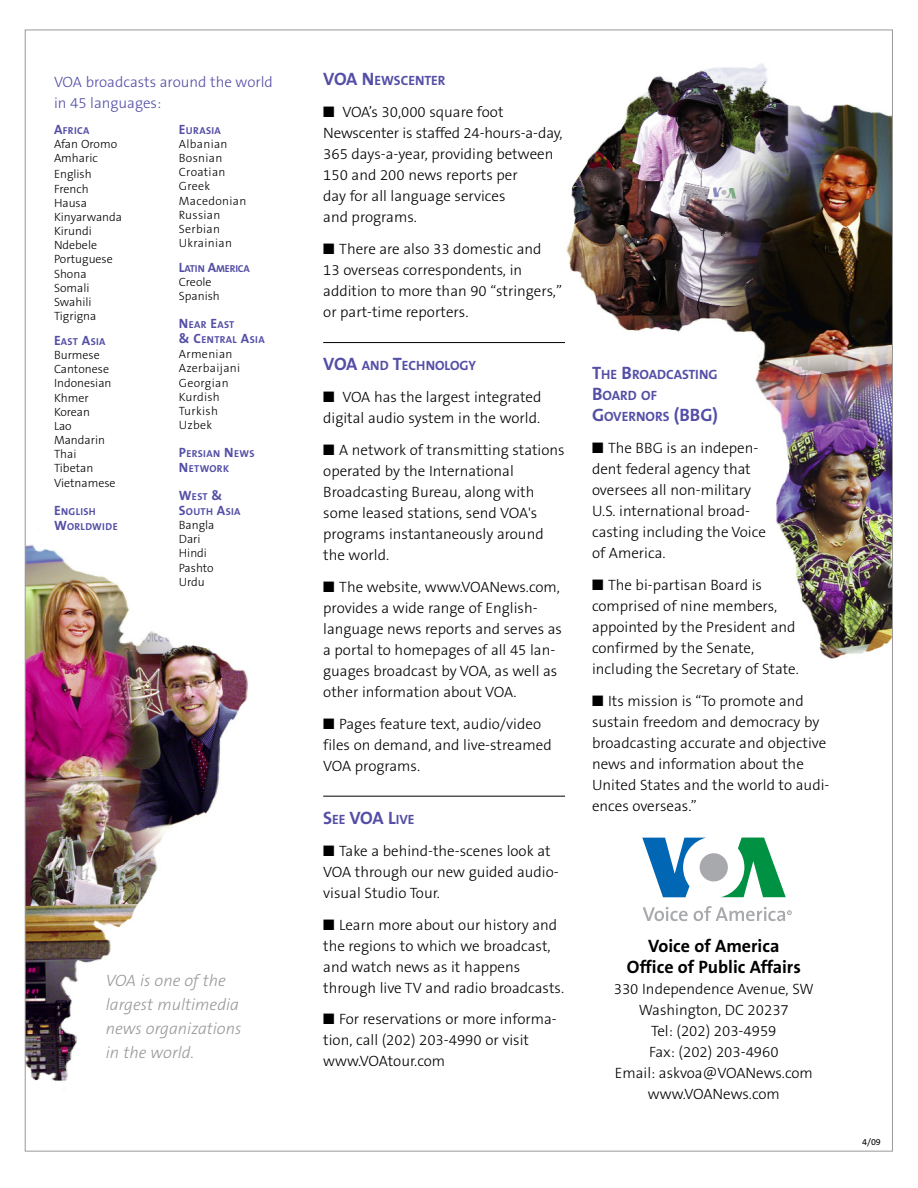
<style>
.page{position:relative;width:918px;height:1188px;background:#fff}
.page>*{position:absolute;margin:0;border:0;box-sizing:border-box;transform-origin:0 0}
.t1{font:700 18px/21px "The Sans B7";color:#000;text-align:center}
.t2{font:700 18px "The Sans B7";color:#544ea6}
.t3{font:italic 300 16.5px/24px "The Sans B3";color:#999}
.t4{font:300 15px/21px "The Sans B3";color:#000}
.t5{font:300 15px/21px "The Sans B3";color:#544ea6}
.t6{font:700 13.5px/21px "The Sans B7";color:#544ea6}
.t7{font:300 12px/14.1px "The Sans B3";color:#000}
.t8{font:300 12px/14.1px "The Sans B3";letter-spacing:.03em;color:#000}
.t9{font:700 10.2px/15px "The Sans B7";letter-spacing:.035em;color:#544ea6}
.t10{font:700 10.2px "The Sans B7";letter-spacing:-.015em;color:#544ea6}
.t11{font:9px "The Sans B5 Plain";color:#000}
.s1{font-size:13.5px}
.s2{font-size:18px}
</style>
<div class="page">
<img style="left:27px;top:544px;width:329px;height:537px">
<img style="left:482px;top:63px;width:409px;height:596px">
<hr style="left:323px;top:342px;width:242px;height:1px;background:#000">
<hr style="left:323px;top:796px;width:242px;height:1px;background:#000">
<svg style="left:721px;top:838px;width:65px;height:59px"></svg>
<svg style="left:642px;top:838px;width:64px;height:59px"></svg>
<div style="left:700px;top:853px;width:28px;height:28px;background:#a8a9ad;border-radius:50%"></div>
<svg style="left:643px;top:907px;width:45px;height:14px"></svg>
<svg style="left:694px;top:906px;width:97px;height:15px"></svg>
<p class="t5" style="left:54px;top:73px;width:220px">VOA broadcasts around the world in 45 languages:</p>
<p class="t9" style="left:54px;top:124px;width:37px"><span class="s1">A</span>FRICA</p>
<p class="t7" style="left:54px;top:138px;width:65px">Afan Oromo<br>Amharic</p>
<p class="t7" style="left:54px;top:169px;width:70px">English<br>French<br>Hausa<br>Kinyarwanda<br>Kirundi<br>Ndebele<br>Portuguese<br>Shona<br>Somali<br>Swahili<br>Tigrigna</p>
<p class="t9" style="left:54px;top:335px;width:53px"><span class="s1">E</span>AST <span class="s1">A</span>SIA</p>
<p class="t7" style="left:54px;top:349px;width:63px">Burmese<br>Cantonese<br>Indonesian<br>Khmer<br>Korean<br>Lao<br>Mandarin<br>Thai<br>Tibetan<br>Vietnamese</p>
<p class="t9" style="left:54px;top:505px;width:65px"><span class="s1">E</span>NGLISH<br><span class="s1">W</span>ORLDWIDE</p>
<p class="t9" style="left:179px;top:124px;width:44px"><span class="s1">E</span>URASIA</p>
<p class="t8" style="left:179px;top:138px;width:69px">Albanian<br>Bosnian<br>Croatian<br>Greek<br>Macedonian<br>Russian<br>Serbian<br>Ukrainian</p>
<p class="t10" style="left:179px;top:265px;width:72px"><span class="s1">L</span>ATIN <span class="s1">A</span>MERICA</p>
<p class="t7" style="left:179px;top:276px;width:43px">Creole<br>Spanish</p>
<p class="t9" style="left:179px;top:318px;width:87px"><span class="s1">N</span>EAR <span class="s1">E</span>AST<br><span class="s1">&amp; C</span>ENTRAL <span class="s1">A</span>SIA</p>
<p class="t8" style="left:179px;top:348px;width:63px">Armenian<br>Azerbaijani<br>Georgian<br>Kurdish<br>Turkish<br>Uzbek</p>
<p class="t9" style="left:179px;top:447px;width:77px"><span class="s1">P</span>ERSIAN <span class="s1">N</span>EWS<br><span class="s1">N</span>ETWORK</p>
<p class="t9" style="left:179px;top:490px;width:63px"><span class="s1">W</span>EST <span class="s1">&amp;<br>S</span>OUTH <span class="s1">A</span>SIA</p>
<p class="t7" style="left:179px;top:519px;width:37px">Bangla<br>Dari<br>Hindi<br>Pashto<br>Urdu</p>
<p class="t3" style="left:106px;top:970px;width:137px">VOA is one of the largest multimedia news organizations in the world.</p>
<p class="t6" style="left:323px;top:72px;width:124px"><span class="s2">VOA N</span>EWSCENTER</p>
<p class="t4" style="left:323px;top:103px;width:241px">■ VOA’s 30,000 square foot<br>Newscenter is staffed 24-hours-a-day,<br>365 days-a-year, providing between<br>150 and 200 news reports per<br>day for all language services<br>and programs.</p>
<p class="t4" style="left:323px;top:240px;width:240px">■ There are also 33 domestic and<br>13 overseas correspondents, in addition to more than 90 “stringers,” or part-time reporters.</p>
<p class="t6" style="left:323px;top:357px;width:154px"><span class="s2">VOA</span> AND <span class="s2">T</span>ECHNOLOGY</p>
<p class="t4" style="left:323px;top:388px;width:220px">■ VOA has the largest integrated digital audio system in the world.</p>
<p class="t4" style="left:323px;top:441px;width:243px">■ A network of transmitting stations operated by the International<br>Broadcasting Bureau, along with some leased stations, send VOA's programs instantaneously around the world.</p>
<p class="t4" style="left:323px;top:578px;width:240px">■ The website, www.VOANews.com, provides a wide range of English&shy;language news reports and serves as a portal to homepages of all 45 lan&shy;guages broadcast by VOA, as well as other information about VOA.</p>
<p class="t4" style="left:323px;top:715px;width:230px">■ Pages feature text, audio/video files on demand, and live-streamed<br>VOA programs.</p>
<p class="t2" style="left:323px;top:811px;width:93px">S<span class="s1">EE</span> VOA L<span class="s1">IVE</span></p>
<p class="t4" style="left:323px;top:842px;width:237px">■ Take a behind-the-scenes look at<br>VOA through our new guided audio&shy;visual Studio Tour.</p>
<p class="t4" style="left:323px;top:916px;width:242px">■ Learn more about our history and the regions to which we broadcast, and watch news as it happens through live TV and radio broadcasts.</p>
<p class="t4" style="left:323px;top:1010px;width:235px">■ For reservations or more informa&shy;tion, call (202) 203-4990 or visit www.VOAtour.com</p>
<p class="t6" style="left:592px;top:366px;width:128px"><span class="s2">T</span>HE <span class="s2">B</span>ROADCASTING<br><span class="s2">B</span>OARD OF<br><span class="s2">G</span>OVERNORS <span class="s2">(BBG)</span></p>
<p class="t4" style="left:592px;top:439px;width:175px">■ The BBG is an indepen&shy;dent federal agency that oversees all non-military<br>U.S. international broad&shy;casting including the Voice of America.</p>
<p class="t4" style="left:592px;top:576px;width:208px">■ The bi-partisan Board is comprised of nine members, appointed by the President and confirmed by the Senate, including the Secretary of State.</p>
<p class="t4" style="left:592px;top:692px;width:239px">■ Its mission is “To promote and sustain freedom and democracy by broadcasting accurate and objective news and information about the<br>United States and the world to audi&shy;ences overseas.”</p>
<p class="t1" style="left:627px;top:937px;width:176px">Voice of America<br>Office of Public Affairs</p>
<p class="t4" style="left:614px;top:980px;width:202px;text-align:center">330 Independence Avenue, SW<br>Washington, DC 20237<br>Tel: (202) 203-4959<br>Fax: (202) 203-4960<br>Email: askvoa@VOANews.com www.VOANews.com</p>
<p class="t11" style="left:862px;top:1138px;width:20px">4/09</p>
</div>
